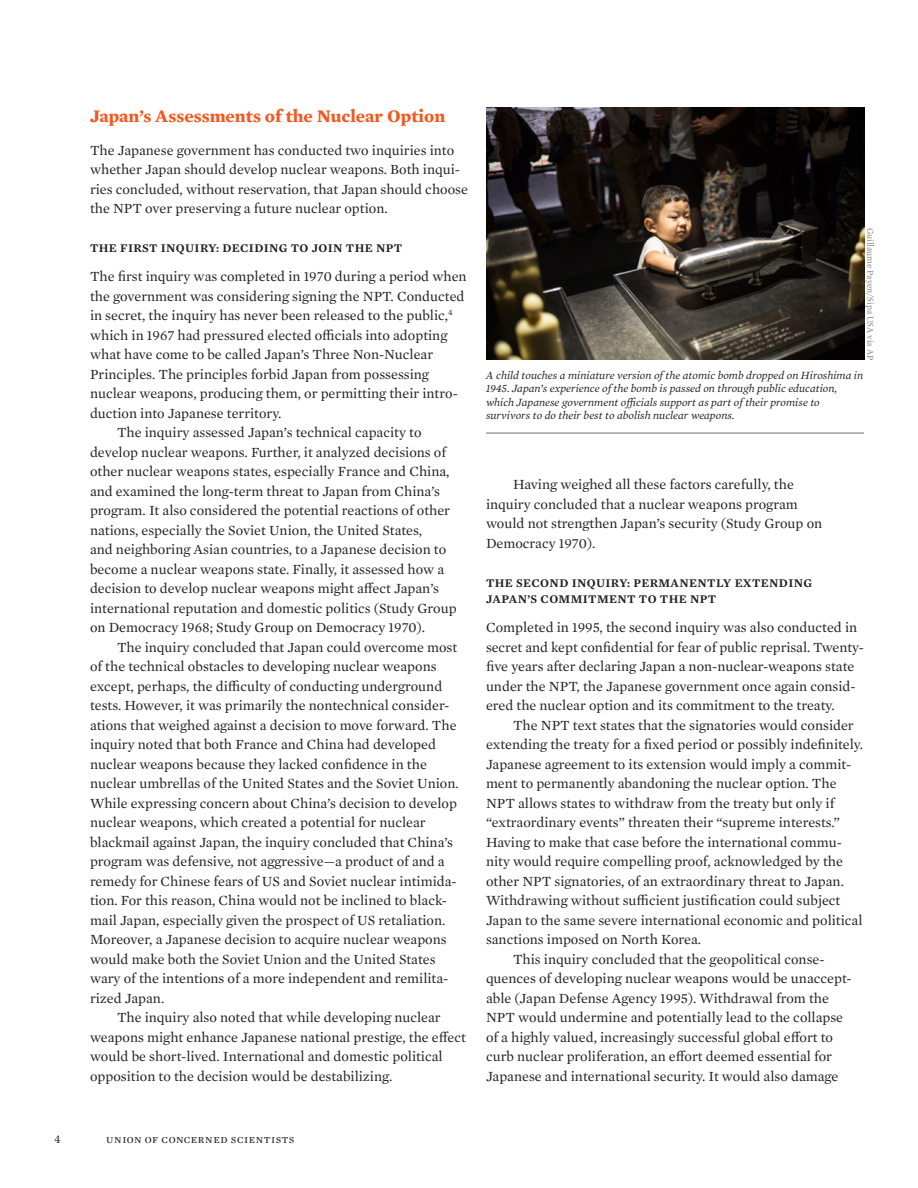
<style>
.page{position:relative;width:918px;height:1188px;background:#fff}
.page>*{position:absolute;margin:0;border:0;box-sizing:border-box;transform-origin:0 0}
.First-level_subhead{font:700 18px "Mercury Text G1";color:#f15921}
.Body_Text__w__indent{font:14.25px/19.5px "Mercury Text G1";color:#231f20}
.Body_Text__first_par{font:14.25px/19.5px "Mercury Text G1";color:#231f20}
.Body_text_1st___last{font:14.25px/19.5px "Mercury Text G1";color:#231f20}
.Body_text__last_sect{font:14.25px/19.5px "Mercury Text G1";color:#231f20}
.Second-level_2-line{font:600 12px/16.5px "Mercury Text G1";letter-spacing:.03em;color:#231f20}
.t1{font:12px "Mercury Text G1";letter-spacing:.045em;color:#231f20}
.Photo_caption_text_w{font:italic 11.25px/13.5px "Mercury Text G1";color:#231f20}
.Photo_credit__rj{font:9px "Mercury Text G1";color:#808285}
</style>
<div class="page">
<img style="left:486px;top:108px;width:378px;height:252px">
<hr style="left:486px;top:433px;width:378px;height:1px;background:#6c6d70">
<p class="First-level_subhead" style="left:90px;top:102px;width:357px">Japan’s Assessments of the Nuclear Option</p>
<p class="Body_text_1st___last" style="left:90px;top:139px;width:380px">The Japanese government has conducted two inquiries into whether Japan should develop nuclear weapons. Both inqui&shy;ries concluded, without reservation, that Japan should choose the NPT over preserving a future nuclear option.</p>
<p class="Second-level_2-line" style="left:90px;top:239px;width:314px">THE FIRST INQUIRY: DECIDING TO JOIN THE NPT</p>
<p class="Body_Text__first_par" style="left:90px;top:266px;width:378px">The first inquiry was completed in 1970 during a period when the government was considering signing the NPT. Conducted in secret, the inquiry has never been released to the public,<sup>4 </sup>which in 1967 had pressured elected officials into adopting what have come to be called Japan’s Three Non-Nuclear Principles. The principles forbid Japan from possessing nuclear weapons, producing them, or permitting their intro&shy;duction into Japanese territory.</p>
<p class="Body_Text__w__indent" style="left:90px;top:422px;width:368px;text-indent:27px">The inquiry assessed Japan’s technical capacity to develop nuclear weapons. Further, it analyzed decisions of other nuclear weapons states, especially France and China, and examined the long-term threat to Japan from China’s program. It also considered the potential reactions of other nations, especially the Soviet Union, the United States,<br>and neighboring Asian countries, to a Japanese decision to become a nuclear weapons state. Finally, it assessed how a decision to develop nuclear weapons might affect Japan’s international reputation and domestic politics (Study Group on Democracy 1968; Study Group on Democracy 1970).</p>
<p class="Body_Text__w__indent" style="left:90px;top:636px;width:370px;text-indent:27px">The inquiry concluded that Japan could overcome most of the technical obstacles to developing nuclear weapons except, perhaps, the difficulty of conducting underground tests. However, it was primarily the nontechnical consider&shy;ations that weighed against a decision to move forward. The inquiry noted that both France and China had developed nuclear weapons because they lacked confidence in the nuclear umbrellas of the United States and the Soviet Union.<br>While expressing concern about China’s decision to develop nuclear weapons, which created a potential for nuclear blackmail against Japan, the inquiry concluded that China’s program was defensive, not aggressive—a product of and a remedy for Chinese fears of US and Soviet nuclear intimida&shy;tion. For this reason, China would not be inclined to black&shy;mail Japan, especially given the prospect of US retaliation.<br>Moreover, a Japanese decision to acquire nuclear weapons would make both the Soviet Union and the United States wary of the intentions of a more independent and remilita&shy;rized Japan.</p>
<p class="Body_Text__w__indent" style="left:90px;top:1007px;width:378px;text-indent:27px">The inquiry also noted that while developing nuclear weapons might enhance Japanese national prestige, the effect would be short-lived. International and domestic political opposition to the decision would be destabilizing.</p>
<p class="Photo_credit__rj" style="left:877px;top:228px;width:134px;rotate:90deg">Guillaume Payen/Sipa USA via AP</p>
<p class="Photo_caption_text_w" style="left:486px;top:368px;width:379px">A child touches a miniature version of the atomic bomb dropped on Hiroshima in 1945. Japan’s experience of the bomb is passed on through public education, which Japanese government officials support as part of their promise to survivors to do their best to abolish nuclear weapons.</p>
<p class="Body_text__last_sect" style="left:486px;top:474px;width:338px;text-indent:27px">Having weighed all these factors carefully, the inquiry concluded that a nuclear weapons program would not strengthen Japan’s security (Study Group on Democracy 1970).</p>
<p class="Second-level_2-line" style="left:486px;top:574px;width:327px">THE SECOND INQUIRY: PERMANENTLY EXTENDING<br>JAPAN’S COMMITMENT TO THE NPT</p>
<p class="Body_Text__first_par" style="left:486px;top:617px;width:379px">Completed in 1995, the second inquiry was also conducted in secret and kept confidential for fear of public reprisal. Twenty&shy;five years after declaring Japan a non-nuclear-weapons state under the NPT, the Japanese government once again consid&shy;ered the nuclear option and its commitment to the treaty.</p>
<p class="Body_Text__w__indent" style="left:486px;top:714px;width:379px;text-indent:27px">The NPT text states that the signatories would consider extending the treaty for a fixed period or possibly indefinitely.<br>Japanese agreement to its extension would imply a commit&shy;ment to permanently abandoning the nuclear option. The NPT allows states to withdraw from the treaty but only if “extraordinary events” threaten their “supreme interests.” Having to make that case before the international commu&shy;nity would require compelling proof, acknowledged by the other NPT signatories, of an extraordinary threat to Japan.<br>Withdrawing without sufficient justification could subject Japan to the same severe international economic and political sanctions imposed on North Korea.</p>
<p class="Body_Text__w__indent" style="left:486px;top:948px;width:367px;text-indent:27px">This inquiry concluded that the geopolitical conse&shy;quences of developing nuclear weapons would be unaccept&shy;able (Japan Defense Agency 1995). Withdrawal from the NPT would undermine and potentially lead to the collapse of a highly valued, increasingly successful global effort to curb nuclear proliferation, an effort deemed essential for Japanese and international security. It would also damage</p>
<p class="t1" style="left:54px;top:1130px;width:8px">4</p>
<p class="t1" style="left:106px;top:1130px;width:190px">union of concerned scientists</p>
</div>
